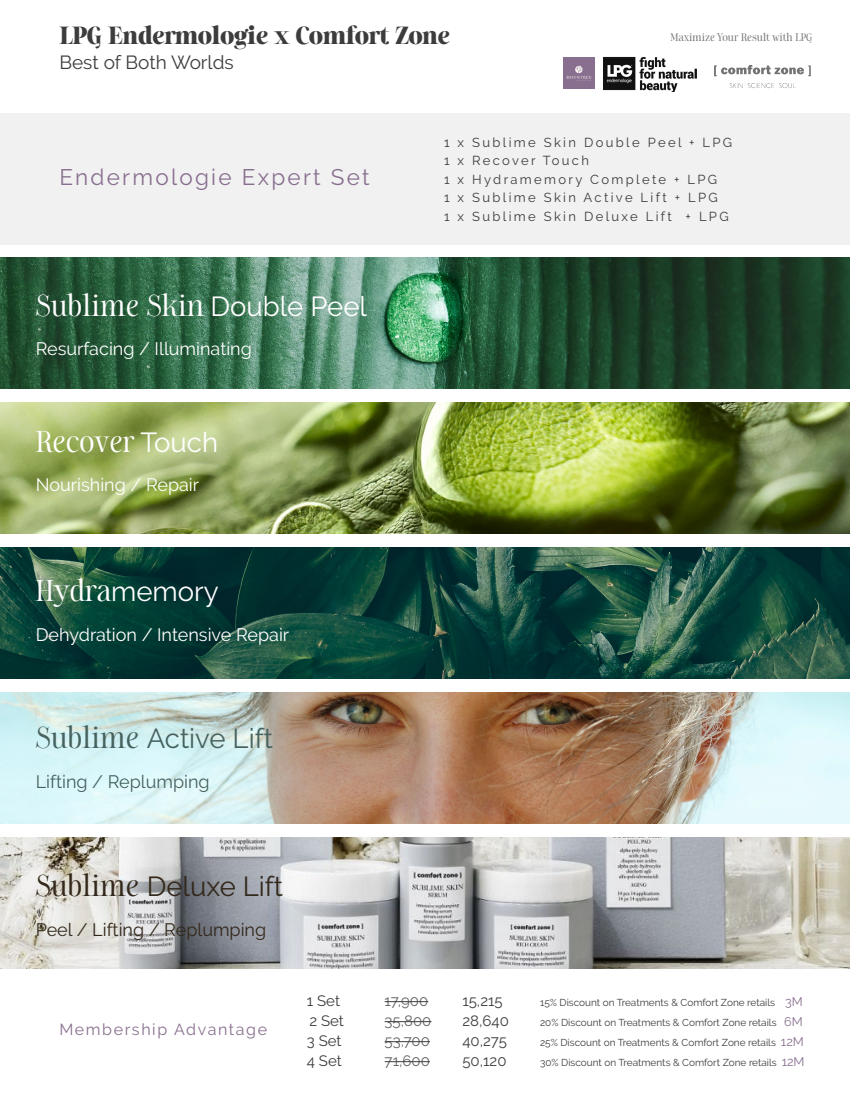
<style>
.page{position:relative;width:850px;height:1093px;background:#fff}
.page>*{position:absolute;margin:0;border:0;box-sizing:border-box;transform-origin:0 0}
.t1{font:300 27.5px "Sharpe PERSONAL";color:#fff}
.t2{font:27.5px "Raleway";color:#46625f}
.t3{font:27.5px "Raleway";color:#33281b}
.t4{font:27.5px "Raleway";color:#fff}
.t5{font:900 22.65px "Sharpe PERSONAL";color:#3c3c3c}
.t6{font:22.5px "Raleway";letter-spacing:.1em;color:#896f8f}
.t7{font:19px "Raleway";color:#3c3c3c}
.t8{font:18px "Raleway";color:#fff}
.t9{font:18px "Raleway";color:#33281b}
.t10{font:18px "Raleway";color:#46625f}
.t11{font:16px "Raleway";letter-spacing:.1em;color:#896f8f}
.t12{font:15px "Raleway";color:#3d3d3d}
.t13{font:15px "Raleway";color:rgb(61 61 61/.8)}
.t14{font:13px/18.5px "Raleway";letter-spacing:.18em;color:#3c3c3c}
.t15{font:10px "Raleway";color:#3d3d3d}
.t16{font:300 10px "Sharpe PERSONAL";color:#717272}
.s1{font-family:"Raleway";font-weight:400}
.s2{font-family:"Sharpe PERSONAL";font-weight:300}
.s3{font-size:12.5px;color:#896f8f}
</style>
<div class="page">
<div style="left:0;top:113px;width:850px;height:131px;background:#f1f1f2"></div>
<svg style="left:729px;top:83px;width:66px;height:5px"></svg>
<svg style="left:714px;top:65px;width:96px;height:11px"></svg>
<img style="left:604px;top:57px;width:92px;height:34px">
<div style="left:563px;top:57px;width:31px;height:32px;background:#896f8f"></div>
<svg style="left:566px;top:66px;width:25px;height:15px"></svg>
<hr style="left:384px;top:1001px;width:44px;height:1px;background:#3d3d3d">
<hr style="left:384px;top:1021px;width:47px;height:1px;background:#3d3d3d">
<hr style="left:384px;top:1041px;width:46px;height:1px;background:#3d3d3d">
<hr style="left:384px;top:1061px;width:46px;height:1px;background:#3d3d3d">
<img style="left:0;top:837px;width:850px;height:131px">
<img style="left:0;top:258px;width:850px;height:131px">
<img style="left:0;top:402px;width:850px;height:131px">
<img style="left:0;top:692px;width:850px;height:132px">
<img style="left:0;top:547px;width:850px;height:132px">
<h2 class="t5" style="left:60px;top:20px;width:391px">LPG Endermologie x Comfort Zone</h2>
<h3 class="t7" style="left:59px;top:51px;width:176px">Best of Both Worlds</h3>
<p class="t16" style="left:670px;top:30px;width:143px">Maximize Your Result with LPG</p>
<h3 class="t6" style="left:59px;top:164px;width:312px">Endermologie Expert Set</h3>
<h1 class="t1" style="left:36px;top:287px;width:333px">Sublime Skin <span class="s1">Double Peel</span></h1>
<h3 class="t8" style="left:36px;top:338px;width:218px">Resurfacing / Illuminating</h3>
<h1 class="t1" style="left:36px;top:423px;width:184px">Recover <span class="s1">Touch</span></h1>
<h3 class="t8" style="left:36px;top:474px;width:165px">Nourishing / Repair</h3>
<h1 class="t4" style="left:36px;top:575px;width:185px"><span class="s2">Hydra</span>memory</h1>
<h3 class="t8" style="left:36px;top:624px;width:255px">Dehydration / Intensive Repair</h3>
<h1 class="t2" style="left:36px;top:722px;width:239px"><span class="s2">Sublime</span> Active Lift</h1>
<h3 class="t10" style="left:36px;top:771px;width:175px">Lifting / Replumping</h3>
<h1 class="t3" style="left:36px;top:870px;width:249px"><span class="s2">Sublime</span> Deluxe Lift</h1>
<h3 class="t9" style="left:36px;top:918px;width:232px">Peel / Lifting / Replumping</h3>
<h3 class="t14" style="left:444px;top:133px;width:289px">1 x Sublime Skin Double Peel + LPG<br>1 x Recover Touch<br>1 x Hydramemory Complete + LPG<br>1 x Sublime Skin Active Lift + LPG<br>1 x Sublime Skin Deluxe Lift + LPG</h3>
<h3 class="t11" style="left:59px;top:1019px;width:209px">Membership Advantage</h3>
<h3 class="t12" style="left:307px;top:991px;width:35px">1 Set</h3>
<h3 class="t13" style="left:384px;top:991px;width:45px">17,900</h3>
<h3 class="t12" style="left:462px;top:991px;width:42px">15,215</h3>
<p class="t15" style="left:540px;top:996px;width:264px">15% Discount on Treatments &amp; Comfort Zone retails <span class="s3">3M</span></p>
<h3 class="t12" style="left:309px;top:1011px;width:36px">2 Set</h3>
<h3 class="t13" style="left:384px;top:1011px;width:48px">35,800</h3>
<h3 class="t12" style="left:462px;top:1011px;width:48px">28,640</h3>
<p class="t15" style="left:540px;top:1016px;width:264px">20% Discount on Treatments &amp; Comfort Zone retails <span class="s3">6M</span></p>
<h3 class="t12" style="left:307px;top:1031px;width:36px">3 Set</h3>
<h3 class="t13" style="left:384px;top:1031px;width:47px">53,700</h3>
<h3 class="t12" style="left:462px;top:1031px;width:46px">40,275</h3>
<p class="t15" style="left:540px;top:1036px;width:265px">25% Discount on Treatments &amp; Comfort Zone retails <span class="s3">12M</span></p>
<h3 class="t12" style="left:307px;top:1051px;width:36px">4 Set</h3>
<h3 class="t13" style="left:384px;top:1051px;width:47px">71,600</h3>
<h3 class="t12" style="left:462px;top:1051px;width:46px">50,120</h3>
<p class="t15" style="left:540px;top:1056px;width:266px">30% Discount on Treatments &amp; Comfort Zone retails <span class="s3">12M</span></p>
</div>
